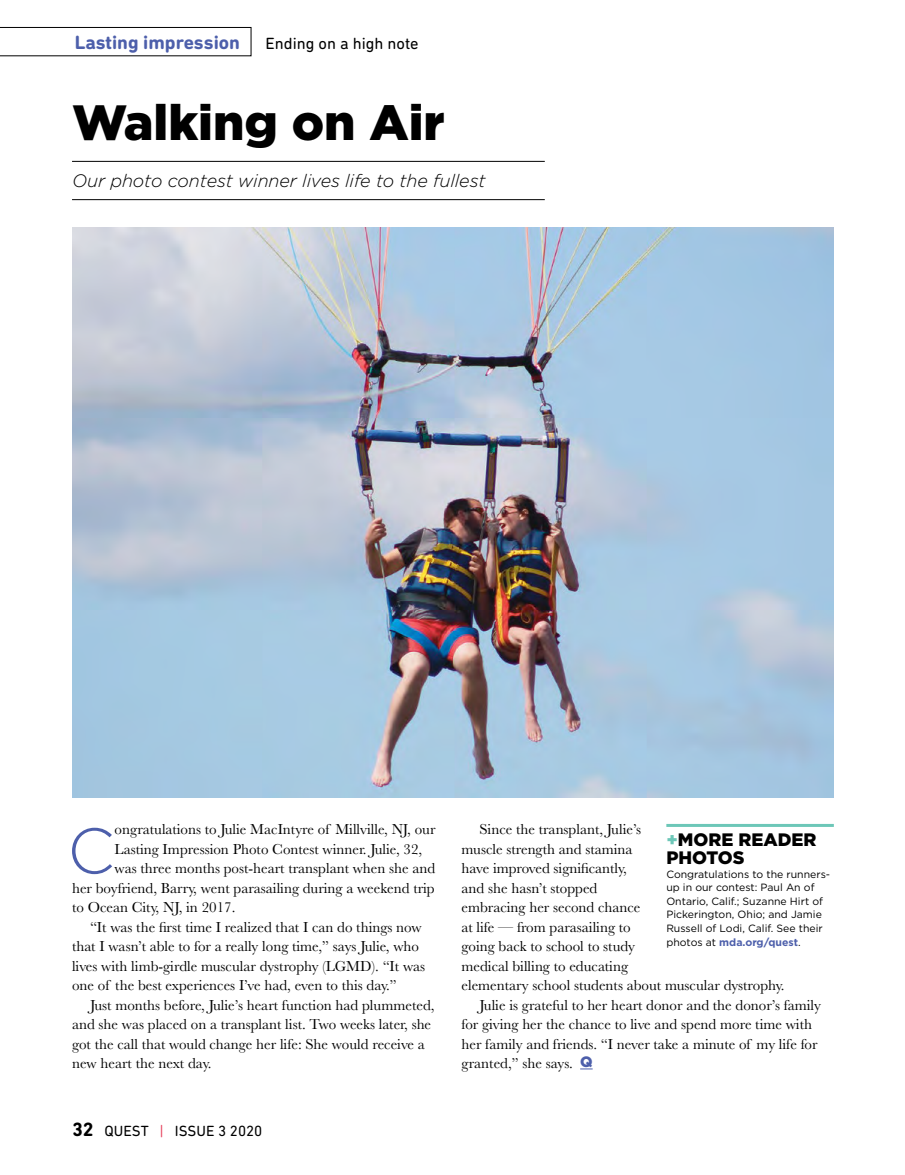
<style>
.page{position:relative;width:905px;height:1175px;background:#fff}
.page>*{position:absolute;margin:0;border:0;box-sizing:border-box;transform-origin:0 0}
.t1{font:300 64.05px "Gotham";color:#4d5fab}
.t2{font:900 49.5px "Gotham";color:#000}
.t3{font:700 19.5px "DIN Next Rounded LT Pro";color:#4d5fab}
.t4{font:italic 300 18px "Gotham";letter-spacing:-.005em;color:#000}
.t5{font:900 18px/18px "Gotham";color:#000}
.t6{font:16.5px "DIN Next Rounded LT Pro";color:#000}
.t7{font:15px "Baskerville";color:#000}
.t8{font:15px "DIN Next Rounded LT Pro";color:#000}
.t9{font:10.5px/13.5px "Gotham";color:#000}
.s1{font-weight:700;font-size:19.5px}
.s2{color:#e64560}
.s3{font-family:"Gotham";font-weight:900;color:#4d5fab}
.s4{color:#6dc7b8}
.s5{font-weight:700;color:#4d5fab}
</style>
<div class="page">
<svg style="left:0;top:27px;width:251px;height:29px"></svg>
<img style="left:72px;top:228px;width:761px;height:569px">
<hr style="left:72px;top:161px;width:472px;height:1px;background:#000">
<hr style="left:72px;top:199px;width:472px;height:1px;background:#000">
<svg style="left:580px;top:1068px;width:12px;height:1px"></svg>
<hr style="left:666px;top:824px;width:167px;height:3px;background:#6dc7b8">
<h3 class="t3" style="left:75px;top:31px;width:167px">Lasting impression</h3>
<p class="t6" style="left:266px;top:34px;width:155px">Ending on a high note</p>
<h2 class="t2" style="left:72px;top:94px;width:374px">Walking on Air</h2>
<p class="t4" style="left:72px;top:171px;width:415px">Our photo contest winner lives life to the fullest</p>
<h1 class="t1" style="left:67px;top:815px;width:49px">C</h1>
<p class="t7" style="left:115px;top:820px;width:322px">ongratulations to Julie MacIntyre of Millville, NJ, our</p>
<p class="t7" style="left:115px;top:839px;width:309px">Lasting Impression Photo Contest winner. Julie, 32,</p>
<p class="t7" style="left:115px;top:859px;width:322px">was three months post-heart transplant when she and</p>
<p class="t7" style="left:72px;top:878px;width:364px">her boyfriend, Barry, went parasailing during a weekend trip</p>
<p class="t7" style="left:72px;top:898px;width:165px">to Ocean City, NJ, in 2017.</p>
<p class="t7" style="left:90px;top:917px;width:333px">“It was the first time I realized that I can do things now</p>
<p class="t7" style="left:72px;top:937px;width:348px">that I wasn’t able to for a really long time,” says Julie, who</p>
<p class="t7" style="left:72px;top:956px;width:355px">lives with limb-girdle muscular dystrophy (LGMD). “It was</p>
<p class="t7" style="left:72px;top:976px;width:326px">one of the best experiences I’ve had, even to this day.”</p>
<p class="t7" style="left:90px;top:995px;width:346px">Just months before, Julie’s heart function had plummeted,</p>
<p class="t7" style="left:72px;top:1015px;width:360px">and she was placed on a transplant list. Two weeks later, she</p>
<p class="t7" style="left:72px;top:1034px;width:354px">got the call that would change her life: She would receive a</p>
<p class="t7" style="left:72px;top:1054px;width:141px">new heart the next day.</p>
<p class="t8" style="left:72px;top:1122px;width:192px"><span class="s1">32</span> QUEST <span class="s2">|</span> ISSUE 3 2020</p>
<p class="t7" style="left:479px;top:820px;width:163px">Since the transplant, Julie’s</p>
<p class="t7" style="left:461px;top:839px;width:173px">muscle strength and stamina</p>
<p class="t7" style="left:461px;top:859px;width:167px">have improved significantly,</p>
<p class="t7" style="left:461px;top:878px;width:137px">and she hasn’t stopped</p>
<p class="t7" style="left:461px;top:898px;width:180px">embracing her second chance</p>
<p class="t7" style="left:461px;top:917px;width:171px">at life — from parasailing to</p>
<p class="t7" style="left:461px;top:937px;width:175px">going back to school to study</p>
<p class="t7" style="left:461px;top:956px;width:168px">medical billing to educating</p>
<p class="t7" style="left:461px;top:976px;width:324px">elementary school students about muscular dystrophy.</p>
<p class="t7" style="left:479px;top:995px;width:343px">Julie is grateful to her heart donor and the donor’s family</p>
<p class="t7" style="left:461px;top:1015px;width:352px">for giving her the chance to live and spend more time with</p>
<p class="t7" style="left:461px;top:1034px;width:357px">her family and friends. “I never take a minute of my life for</p>
<p class="t7" style="left:461px;top:1054px;width:133px">granted,” she says. <span class="s3">Q</span></p>
<p class="t5" style="left:666px;top:830px;width:152px"><span class="s4">+</span>MORE READER<br>PHOTOS</p>
<p class="t9" style="left:666px;top:867px;width:165px">Congratulations to the runners&shy;up in our contest: Paul An of<br>Ontario, Calif.; Suzanne Hirt of<br>Pickerington, Ohio; and Jamie<br>Russell of Lodi, Calif. See their photos at <span class="s5">mda.org/quest</span>.</p>
</div>
